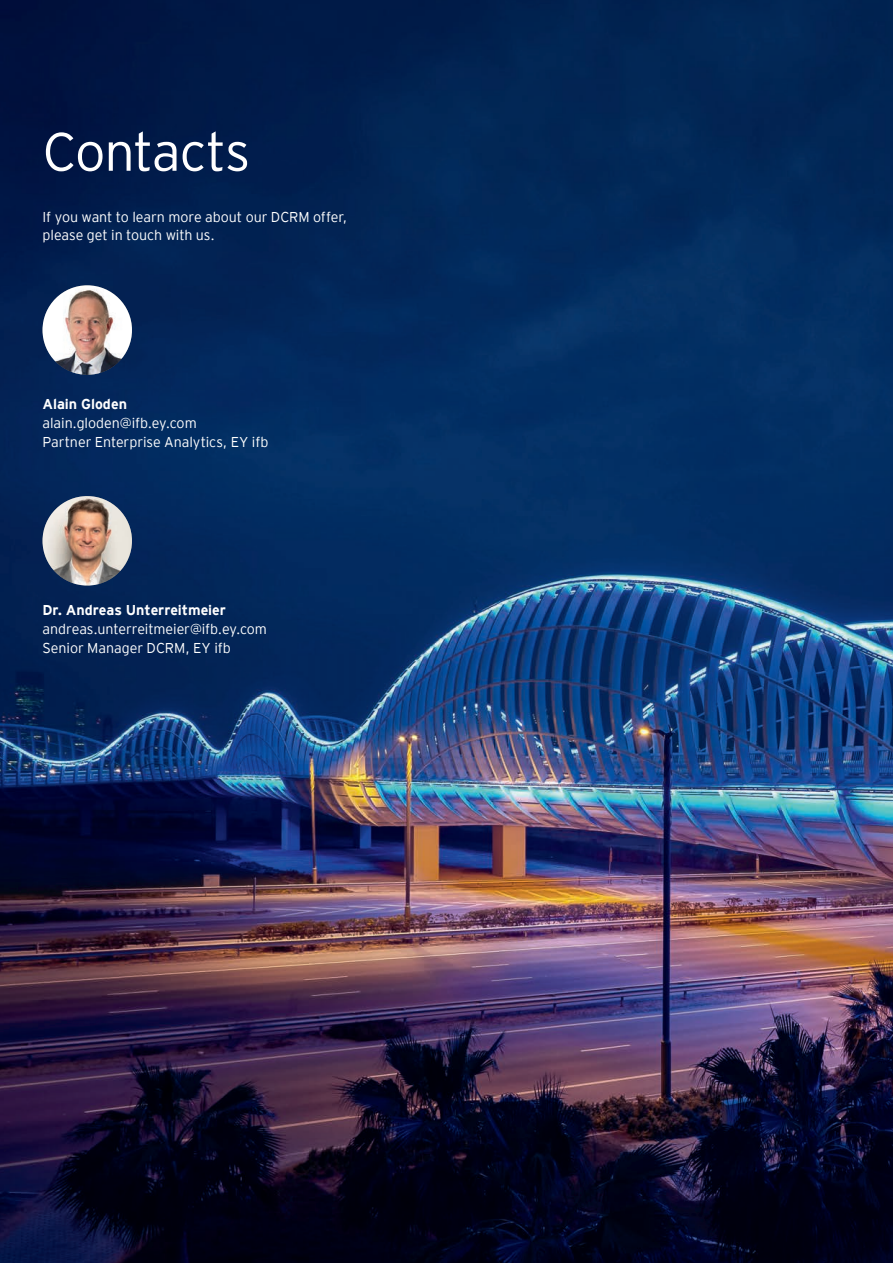
<style>
.page{position:relative;width:893px;height:1263px;background:#fff}
.page>*{position:absolute;margin:0;border:0;box-sizing:border-box;transform-origin:0 0}
.t1{font:300 54px "EY Interstate";letter-spacing:-.025em;color:#fff}
.t2{font:300 14.25px/18.8px "EY Interstate";letter-spacing:-.005em;color:#fff}
.t3{font:700 14.25px "EY Interstate";letter-spacing:-.005em;color:#fff}
</style>
<div class="page">
<img style="left:0;top:0;width:893px;height:1263px">
<img style="left:43px;top:285px;width:89px;height:90px;border-radius:45px">
<img style="left:43px;top:496px;width:89px;height:89px;border-radius:45px">
<h1 class="t1" style="left:43px;top:113px;width:209px">Contacts</h1>
<p class="t2" style="left:43px;top:206px;width:306px">If you want to learn more about our DCRM offer, please get in touch with us.</p>
<p class="t3" style="left:43px;top:394px;width:86px">Alain Gloden</p>
<p class="t2" style="left:43px;top:413px;width:227px">alain.gloden@ifb.ey.com<br>Partner Enterprise Analytics, EY ifb</p>
<p class="t3" style="left:43px;top:600px;width:185px">Dr. Andreas Unterreitmeier</p>
<p class="t2" style="left:43px;top:619px;width:226px">andreas.unterreitmeier@ifb.ey.com<br>Senior Manager DCRM, EY ifb</p>
</div>
